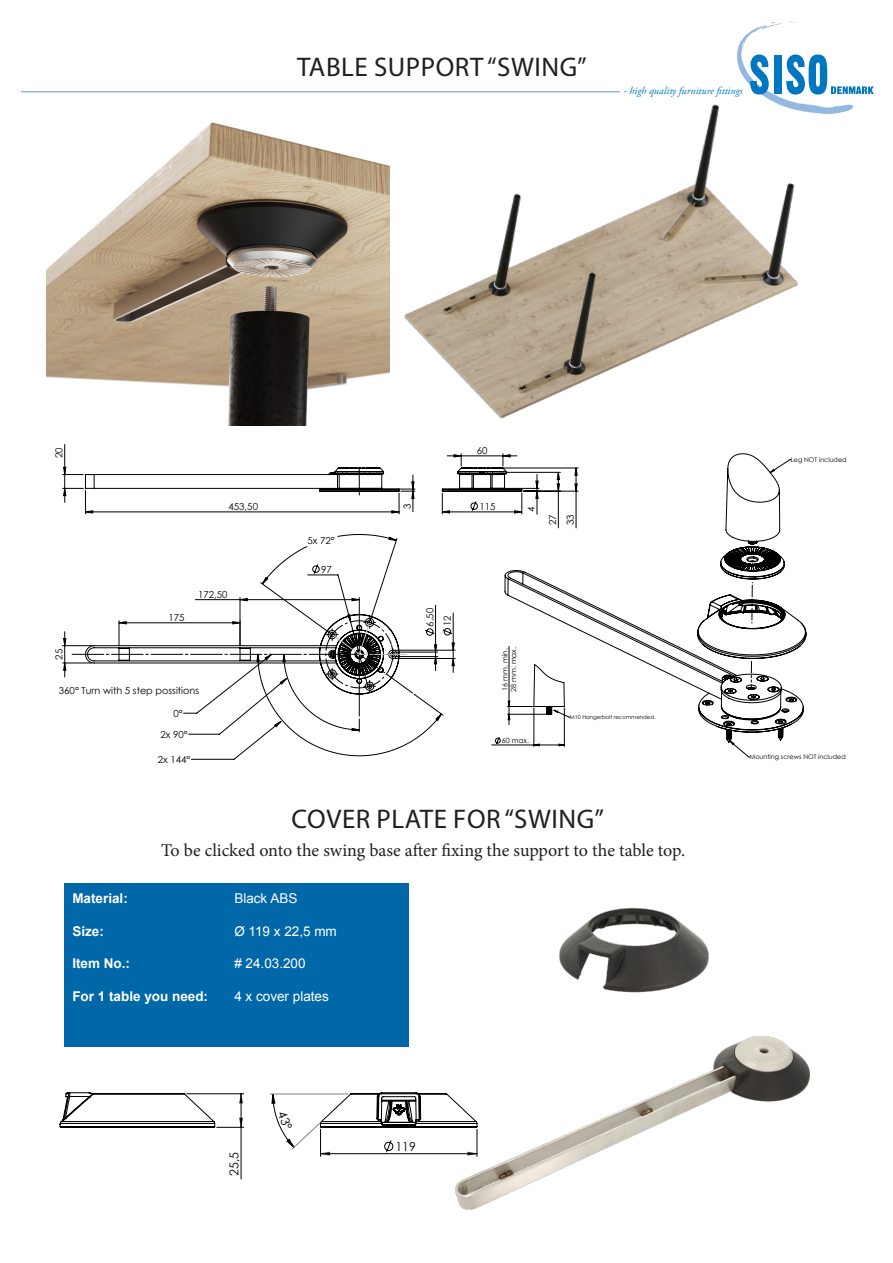
<style>
.page{position:relative;width:893px;height:1263px;background:#fff}
.page>*{position:absolute;margin:0;border:0;box-sizing:border-box;transform-origin:0 0}
.t1{font:27px "Myriad Pro";letter-spacing:.02em;color:#231f20}
.t2{font:18px "Minion Pro";letter-spacing:-.005em;color:#231f20}
.t3{font:13.5px "Arial";color:#fff}
.t4{font:700 13.5px "Arial";color:#fff}
.t5{font:12.3px "Century Gothic";color:#000}
.t6{font:italic 10.5px "Adobe Garamond Pro";color:#0077c0}
.t7{font:9.75px/17.7px "Century Gothic";color:#000}
.t8{font:7.2px/8.6px "Century Gothic";color:#000}
.t9{font:6.45px "Century Gothic";color:#000}
.t10{font:5.4px "Century Gothic";color:#000}
</style>
<div class="page">
<img style="left:390px;top:21px;width:408px;height:433px">
<img style="left:47px;top:92px;width:343px;height:333px">
<div style="left:64px;top:883px;width:345px;height:163px;background:#0068a9"></div>
<img style="left:455px;top:1035px;width:355px;height:175px">
<img style="left:559px;top:908px;width:150px;height:85px">
<hr style="left:64px;top:444px;width:1px;height:30px;background:#000">
<hr style="left:395px;top:650px;width:60px;height:1px;background:#000">
<hr style="left:395px;top:658px;width:60px;height:1px;background:#000">
<svg style="left:63px;top:637px;width:391px;height:123px"></svg>
<svg style="left:64px;top:514px;width:390px;height:152px"></svg>
<svg style="left:63px;top:454px;width:442px;height:60px"></svg>
<hr style="left:241px;top:1127px;width:1px;height:52px;background:#000">
<svg style="left:59px;top:1092px;width:185px;height:36px"></svg>
<svg style="left:505px;top:453px;width:301px;height:290px"></svg>
<svg style="left:495px;top:737px;width:6px;height:7px"></svg>
<svg style="left:553px;top:459px;width:237px;height:298px"></svg>
<hr style="left:534px;top:708px;width:1px;height:38px;background:#000">
<hr style="left:492px;top:745px;width:42px;height:1px;background:#000">
<hr style="left:509px;top:646px;width:1px;height:60px;background:#000">
<svg style="left:554px;top:469px;width:221px;height:275px"></svg>
<svg style="left:535px;top:744px;width:30px;height:2px"></svg>
<svg style="left:507px;top:664px;width:63px;height:61px"></svg>
<hr style="left:21px;top:91px;width:599px;height:1px;background:#94b7e0">
<svg style="left:737px;top:22px;width:137px;height:92px"></svg>
<svg style="left:270px;top:1039px;width:208px;height:128px"></svg>
<p class="t1" style="left:297px;top:50px;width:291px">TABLE SUPPORT “SWING”</p>
<p class="t6" style="left:624px;top:84px;width:121px">- high quality furniture fittings</p>
<p class="t7" style="left:50px;top:458px;width:12px;rotate:-90deg">20</p>
<p class="t7" style="left:50px;top:660px;width:12px;rotate:-90deg">25</p>
<p class="t7" style="left:229px;top:497px;width:31px">453,50</p>
<p class="t7" style="left:168px;top:608px;width:18px">175</p>
<p class="t7" style="left:198px;top:585px;width:31px">172,50</p>
<p class="t7" style="left:59px;top:681px;width:142px">360° Turn with 5 step possitions</p>
<p class="t7" style="left:173px;top:704px;width:11px">0°</p>
<p class="t7" style="left:160px;top:725px;width:29px">2x 90°</p>
<p class="t7" style="left:158px;top:750px;width:34px">2x 144°</p>
<p class="t7" style="left:308px;top:532px;width:29px">5x 72°</p>
<p class="t7" style="left:321px;top:560px;width:12px">97</p>
<p class="t7" style="left:398px;top:509px;width:7px;rotate:-90deg">3</p>
<p class="t7" style="left:477px;top:441px;width:12px">60</p>
<p class="t7" style="left:479px;top:497px;width:18px">115</p>
<p class="t7" style="left:522px;top:511px;width:7px;rotate:-90deg">4</p>
<p class="t7" style="left:544px;top:525px;width:12px;rotate:-90deg">27</p>
<p class="t7" style="left:561px;top:525px;width:12px;rotate:-90deg">33</p>
<p class="t7" style="left:421px;top:627px;width:20px;rotate:-90deg">6,50<br>12</p>
<p class="t8" style="left:500px;top:692px;width:46px;rotate:-90deg">16 mm. min.<br>28 mm. max.</p>
<p class="t8" style="left:502px;top:736px;width:29px">60 max.</p>
<p class="t10" style="left:570px;top:713px;width:88px">M10 Hangerbolt recommended.</p>
<p class="t1" style="left:292px;top:802px;width:314px">COVER PLATE FOR “SWING”</p>
<p class="t9" style="left:791px;top:455px;width:57px">Leg NOT included</p>
<p class="t9" style="left:749px;top:753px;width:98px">Mounting screws NOT included</p>
<p class="t2" style="left:161px;top:838px;width:525px">To be clicked onto the swing base after fixing the support to the table top.</p>
<p class="t4" style="left:72px;top:889px;width:57px">Material:</p>
<p class="t3" style="left:234px;top:890px;width:65px">Black ABS</p>
<p class="t4" style="left:72px;top:922px;width:33px">Size:</p>
<p class="t3" style="left:234px;top:922px;width:104px">Ø 119 x 22,5 mm</p>
<p class="t4" style="left:72px;top:954px;width:59px">Item No.:</p>
<p class="t3" style="left:234px;top:954px;width:73px"># 24.03.200</p>
<p class="t4" style="left:72px;top:987px;width:137px">For 1 table you need:</p>
<p class="t3" style="left:234px;top:987px;width:96px">4 x cover plates</p>
<p class="t5" style="left:225px;top:1175px;width:25px;rotate:-90deg">25,5</p>
<p class="t5" style="left:395px;top:1138px;width:22px">119</p>
</div>
